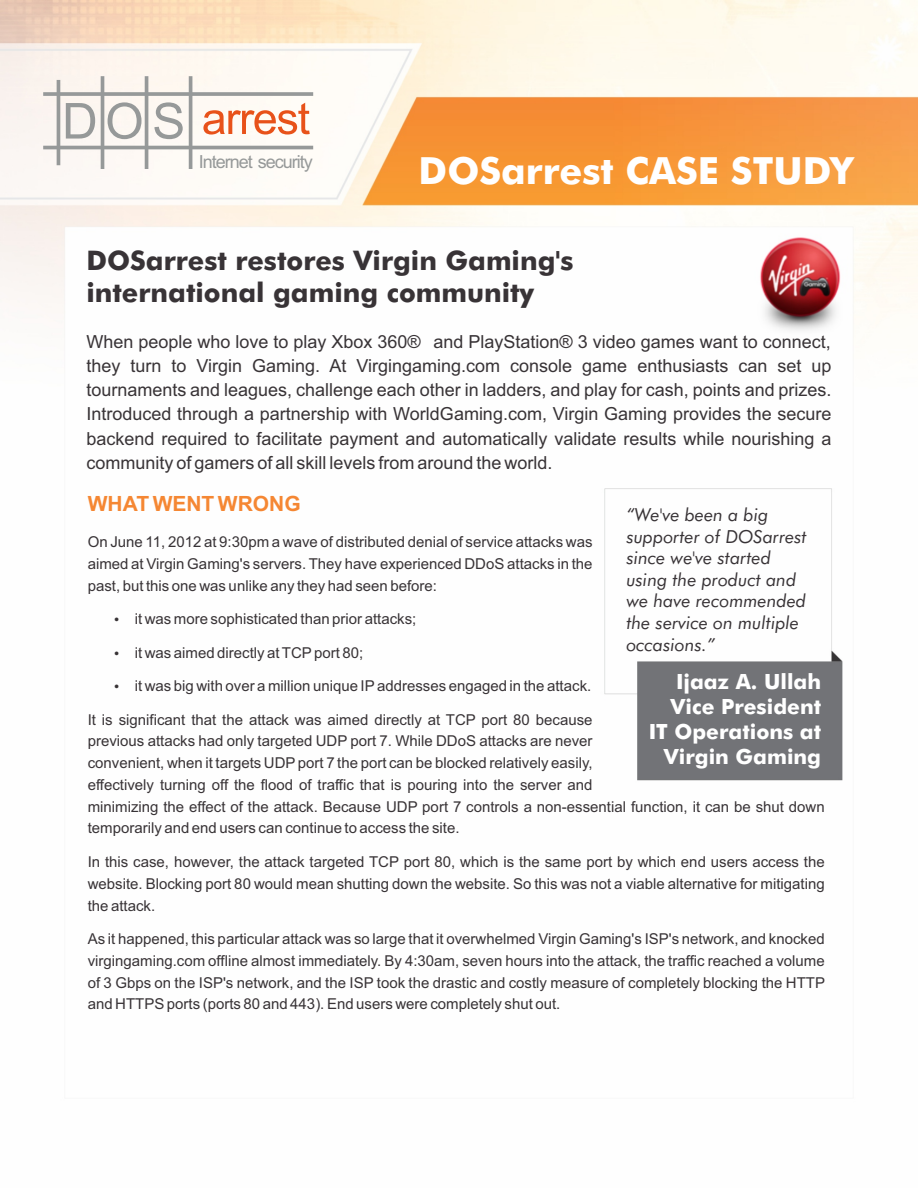
<style>
.page{position:relative;width:918px;height:1188px;background:#fff}
.page>*{position:absolute;margin:0;border:0;box-sizing:border-box;transform-origin:0 0}
.t1{font:700 37.5px "Futura BT";color:#fff}
.t2{font:700 27px/32.4px "Futura BT";color:#383336}
.t3{font:700 21px/25.2px "Futura BT";color:#fff;text-align:right}
.t4{font:700 21px "Arial";color:#f58733}
.t5{font:18px/24.2px "Arial";color:#383336;text-align:justify}
.t6{font:italic 18px/21.6px "Futura BT";color:#383336}
.t7{font:18px "Arial";letter-spacing:-.055em;color:#969999}
.t8{font:15px/21.8px "Arial";color:#383336;text-align:justify}
</style>
<div class="page">
<img style="left:0;top:0;width:918px;height:781px">
<svg style="left:43px;top:76px;width:270px;height:93px"></svg>
<p class="t7" style="left:199px;top:155px;width:116px">Internet security</p>
<h1 class="t1" style="left:419px;top:155px;width:436px">DOSarrest CASE STUDY</h1>
<h2 class="t2" style="left:86px;top:247px;width:489px">DOSarrest restores Virgin Gaming's international gaming community</h2>
<p class="t5" style="left:86px;top:331px;width:747px">When people who love to play Xbox 360® and PlayStation® 3 video games want to connect, they turn to Virgin Gaming. At Virgingaming.com console game enthusiasts can set up tournaments and leagues, challenge each other in ladders, and play for cash, points and prizes.<br>Introduced through a partnership with WorldGaming.com, Virgin Gaming provides the secure backend required to facilitate payment and automatically validate results while nourishing a community of gamers of all skill levels from around the world.</p>
<h3 class="t4" style="left:88px;top:496px;width:215px">WHAT WENT WRONG</h3>
<p class="t8" style="left:88px;top:532px;width:506px">On June 11, 2012 at 9:30pm a wave of distributed denial of service attacks was aimed at Virgin Gaming's servers. They have experienced DDoS attacks in the past, but this one was unlike any they had seen before:</p>
<p class="t8" style="left:114px;top:609px;width:304px">• it was more sophisticated than prior attacks;</p>
<p class="t8" style="left:114px;top:643px;width:251px">• it was aimed directly at TCPport 80;</p>
<p class="t8" style="left:114px;top:676px;width:479px">• it was big with over a million unique IPaddresses engaged in the attack.</p>
<p class="t8" style="left:88px;top:710px;width:739px;text-align:left">It is significant that the attack was aimed directly at TCP port 80 because<br>previous attacks had only targeted UDP port 7. While DDoS attacks are never<br>convenient, when it targets UDPport 7 the port can be blocked relatively easily,<br>effectively turning off the flood of traffic that is pouring into the server and<br>minimizing the effect of the attack. Because UDP port 7 controls a non-essential function, it can be shut down temporarily and end users can continue to access the site.</p>
<p class="t8" style="left:88px;top:852px;width:739px">In this case, however, the attack targeted TCP port 80, which is the same port by which end users access the website. Blocking port 80 would mean shutting down the website. So this was not a viable alternative for mitigating the attack.</p>
<p class="t8" style="left:88px;top:929px;width:739px">As it happened, this particular attack was so large that it overwhelmed Virgin Gaming's ISP's network, and knocked virgingaming.com offline almost immediately. By 4:30am, seven hours into the attack, the traffic reached a volume of 3 Gbps on the ISP's network, and the ISP took the drastic and costly measure of completely blocking the HTTP and HTTPS ports (ports 80 and 443). End users were completely shut out.</p>
<p class="t6" style="left:626px;top:506px;width:182px">“We've been a big supporter of DOSarrest since we've started using the product and we have recommended the service on multiple occasions.”</p>
<h3 class="t3" style="left:649px;top:671px;width:174px">Ijaaz A. Ullah<br>Vice President<br>IT Operations at<br>Virgin Gaming</h3>
</div>
